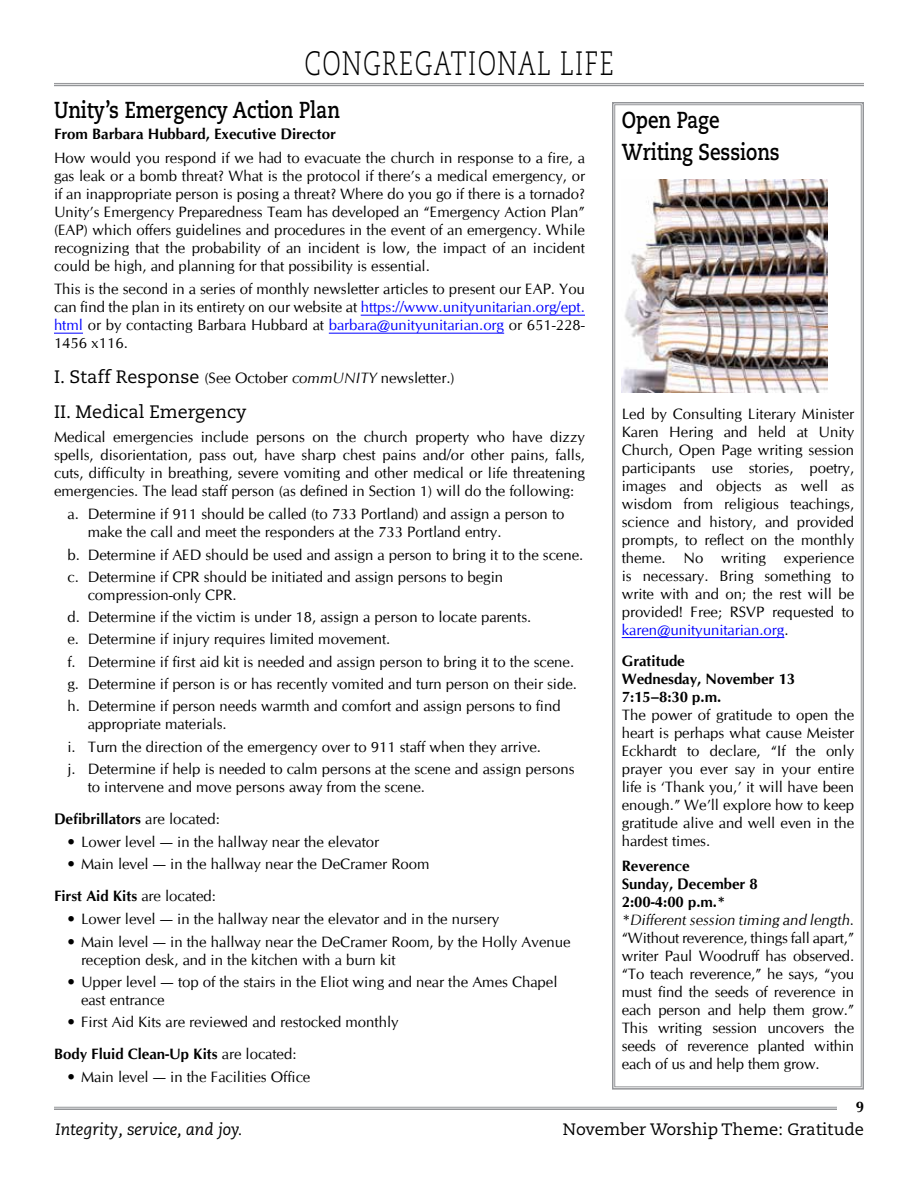
<style>
.page{position:relative;width:918px;height:1188px;background:#fff}
.page>*{position:absolute;margin:0;border:0;box-sizing:border-box;transform-origin:0 0}
.t1{font:300 33.75px "Caecilia LT Pro 45";letter-spacing:.06em;color:#000;scale:.72 1}
.t2{font:700 23.1px/32px "Caecilia LT Pro 75";color:#000;scale:.82 1}
.t3{font:18px "Caecilia LT Pro 55 Roman";color:#000}
.t4{font:16.5px "Caecilia LT Pro 55 Roman";color:#000}
.t5{font:italic 16.5px "Caecilia LT Pro 56";color:#000}
.t6{font:15px/18px "CG Omega";color:#000}
.t7{font:700 15px/18px "CG Omega";color:#000}
.t8{font:italic 15px "CG Omega";color:#000}
.s1{color:#00f}
.s2{font-family:"Caecilia LT Pro 55 Roman";font-size:18px}
.s3{font-style:italic}
.s4{font-weight:700}
</style>
<div class="page">
<hr style="left:54px;top:1107px;width:783px;height:1px;background:#939598">
<hr style="left:54px;top:1108px;width:783px;height:2px;background:#939598">
<hr style="left:54px;top:83px;width:810px;height:1px;background:#939598">
<hr style="left:54px;top:85px;width:810px;height:1px;background:#939598">
<svg style="left:612px;top:102px;width:252px;height:988px"></svg>
<div style="left:614px;top:104px;width:248px;height:983px;border:1px solid #939598"></div>
<img style="left:622px;top:179px;width:206px;height:213px">
<hr style="left:361px;top:315px;width:224px;height:1px;background:#00f">
<svg style="left:54px;top:333px;width:29px;height:1px"></svg>
<hr style="left:329px;top:333px;width:175px;height:1px;background:#00f">
<h1 class="t1" style="left:304px;top:41px;width:431px">CONGREGATIONAL LIFE</h1>
<h2 class="t2" style="left:54px;top:94px;width:350px">Unity’s Emergency Action Plan</h2>
<p class="t7" style="left:54px;top:125px;width:284px">From Barbara Hubbard, Executive Director</p>
<p class="t6" style="left:54px;top:149px;width:533px;text-align:justify">How would you respond if we had to evacuate the church in response to a fire, a gas leak or a bomb threat? What is the protocol if there’s a medical emergency, or if an inappropriate person is posing a threat? Where do you go if there is a tornado?<br>Unity’s Emergency Preparedness Team has developed an “Emergency Action Plan” (EAP) which offers guidelines and procedures in the event of an emergency. While recognizing that the probability of an incident is low, the impact of an incident could be high, and planning for that possibility is essential.</p>
<p class="t6" style="left:54px;top:280px;width:532px;text-align:justify">This is the second in a series of monthly newsletter articles to present our EAP. You can find the plan in its entirety on our website at <span class="s1">https://www.unityunitarian.org/ept. html</span> or by contacting Barbara Hubbard at <span class="s1">barbara@unityunitarian.org</span> or 651-228- 1456 x116.</p>
<p class="t6" style="left:54px;top:369px;width:402px"><span class="s2">I. Staff Response</span> (See October <span class="s3">commUNITY</span> newsletter.)</p>
<p class="t3" style="left:54px;top:400px;width:194px">II. Medical Emergency</p>
<p class="t6" style="left:54px;top:428px;width:532px;text-align:justify">Medical emergencies include persons on the church property who have dizzy spells, disorientation, pass out, have sharp chest pains and/or other pains, falls, cuts, difficulty in breathing, severe vomiting and other medical or life threatening emergencies. The lead staff person (as defined in Section 1) will do the following:</p>
<p class="t6" style="left:88px;top:505px;width:478px;text-indent:-20px">a. Determine if 911 should be called (to 733 Portland) and assign a person to make the call and meet the responders at the 733 Portland entry.</p>
<p class="t6" style="left:68px;top:543px;width:517px;line-height:22.4px">b. Determine if AED should be used and assign a person to bring it to the scene. c. Determine if CPR should be initiated and assign persons to begin</p>
<p class="t6" style="left:68px;top:584px;width:511px;line-height:22.4px;text-indent:20px">compression-only CPR.<br>d. Determine if the victim is under 18, assign a person to locate parents.<br>e. Determine if injury requires limited movement.<br>f. Determine if first aid kit is needed and assign person to bring it to the scene. g. Determine if person is or has recently vomited and turn person on their side. h. Determine if person needs warmth and comfort and assign persons to find</p>
<p class="t6" style="left:68px;top:713px;width:509px;line-height:22.4px;text-indent:20px">appropriate materials.<br>i. Turn the direction of the emergency over to 911 staff when they arrive.<br>j. Determine if help is needed to calm persons at the scene and assign persons</p>
<p class="t6" style="left:54px;top:771px;width:373px;line-height:31.5px;text-indent:34px">to intervene and move persons away from the scene.<br><span class="s4">Defibrillators</span> are located:</p>
<p class="t6" style="left:68px;top:833px;width:313px">• Lower level — in the hallway near the elevator</p>
<p class="t6" style="left:54px;top:849px;width:377px;line-height:31.5px;text-indent:14px">• Main level — in the hallway near the DeCramer Room<br><span class="s4">First Aid Kits</span> are located:</p>
<p class="t6" style="left:68px;top:910px;width:433px">• Lower level — in the hallway near the elevator and in the nursery</p>
<p class="t6" style="left:81px;top:933px;width:491px;text-indent:-14px">• Main level — in the hallway near the DeCramer Room, by the Holly Avenue reception desk, and in the kitchen with a burn kit</p>
<p class="t6" style="left:81px;top:973px;width:478px;text-indent:-14px">• Upper level — top of the stairs in the Eliot wing and near the Ames Chapel east entrance</p>
<p class="t6" style="left:54px;top:1006px;width:346px;line-height:31.5px;text-indent:14px">• First Aid Kits are reviewed and restocked monthly<br><span class="s4">Body Fluid Clean-Up Kits</span> are located:</p>
<p class="t6" style="left:68px;top:1068px;width:244px">• Main level — in the Facilities Office</p>
<h2 class="t2" style="left:622px;top:103px;width:194px">Open Page<br>Writing Sessions</h2>
<p class="t6" style="left:622px;top:405px;width:234px;text-align:justify">Led by Consulting Literary Minister Karen Hering and held at Unity Church, Open Page writing session participants use stories, poetry, images and objects as well as wisdom from religious teachings, science and history, and provided prompts, to reflect on the monthly theme. No writing experience is necessary. Bring something to write with and on; the rest will be provided! Free; RSVP requested to <span class="s1">karen@unityunitarian.org</span>.</p>
<p class="t7" style="left:622px;top:652px;width:175px">Gratitude<br>Wednesday, November 13<br>7:15–8:30 p.m.</p>
<p class="t6" style="left:622px;top:706px;width:234px;text-align:justify">The power of gratitude to open the heart is perhaps what cause Meister Eckhardt to declare, “If the only prayer you ever say in your entire life is ‘Thank you,’ it will have been enough.” We’ll explore how to keep gratitude alive and well even in the hardest times.</p>
<p class="t7" style="left:622px;top:857px;width:138px">Reverence<br>Sunday, December 8<br>2:00-4:00 p.m.*</p>
<p class="t8" style="left:622px;top:911px;width:234px">*Different session timing and length.</p>
<p class="t6" style="left:622px;top:929px;width:234px;text-align:justify">“Without reverence, things fall apart,” writer Paul Woodruff has observed. “To teach reverence,” he says, “you must find the seeds of reverence in each person and help them grow.” This writing session uncovers the seeds of reverence planted within each of us and help them grow.</p>
<p class="t7" style="left:856px;top:1098px;width:10px">9</p>
<p class="t5" style="left:56px;top:1118px;width:188px">Integrity, service, and joy.</p>
<p class="t4" style="left:563px;top:1118px;width:303px">November Worship Theme: Gratitude</p>
</div>
